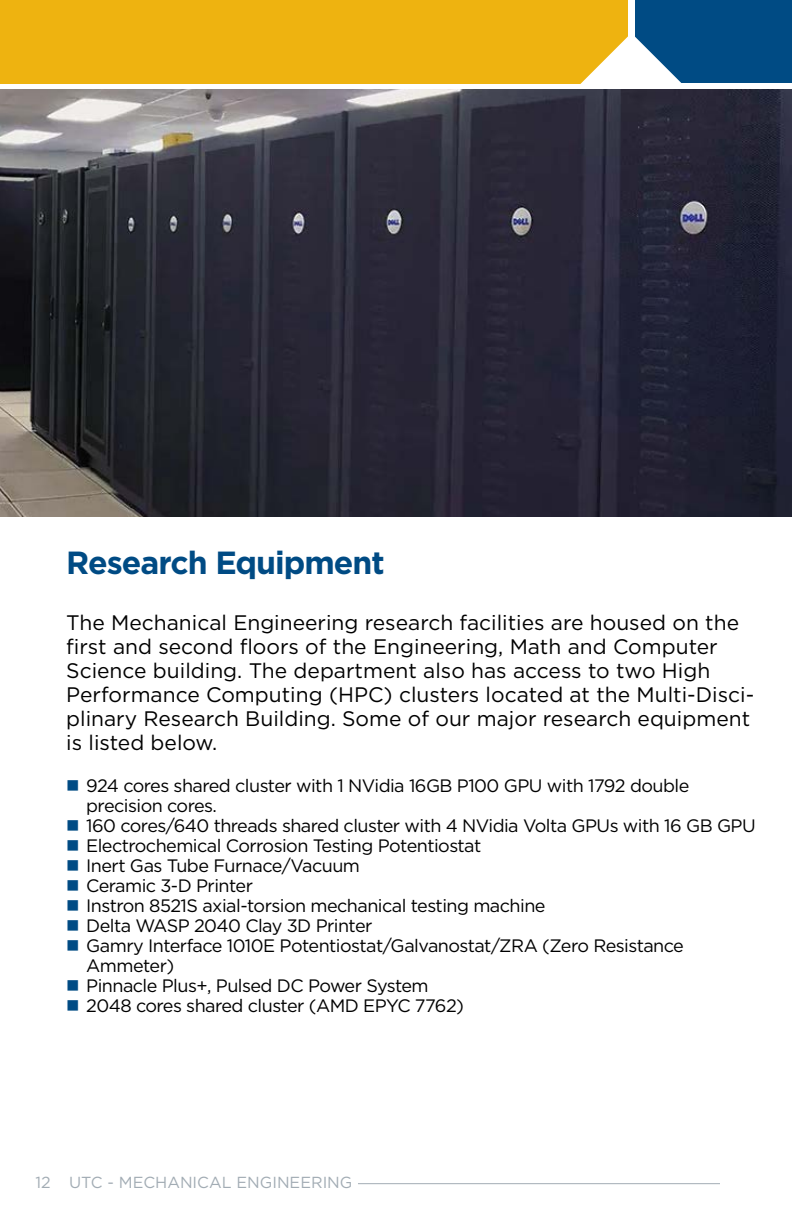
<style>
.page{position:relative;width:792px;height:1224px;background:#fff}
.page>*{position:absolute;margin:0;border:0;box-sizing:border-box;transform-origin:0 0}
.t1{font:700 32px "Gotham";letter-spacing:-.03em;color:#004b84}
.t2{font:21px/24px "Gotham";color:#000}
.t3{font:18px/20px "Gotham";letter-spacing:-.03em;color:#000}
.t4{font:16px "Gotham";color:#a2acb4}
.s1{color:#004b84}
</style>
<div class="page">
<hr style="left:358px;top:1183px;width:362px;height:1px;background:#a2acb4">
<div style="left:0;top:0;width:631px;height:84px;background:#eeb310"></div>
<div style="left:628px;top:0;width:16px;height:89px;background:#fff"></div>
<div style="left:635px;top:0;width:157px;height:83px;background:#004b84"></div>
<svg style="left:580px;top:36px;width:102px;height:48px"></svg>
<img style="left:0;top:89px;width:792px;height:428px">
<h1 class="t1" style="left:66px;top:542px;width:320px">Research Equipment</h1>
<p class="t2" style="left:66px;top:610px;width:690px">The Mechanical Engineering research facilities are housed on the first and second floors of the Engineering, Math and Computer Science building. The department also has access to two High Performance Computing (HPC) clusters located at the Multi-Disci&shy;plinary Research Building. Some of our major research equipment is listed below.</p>
<p class="t3" style="left:86px;top:775px;width:605px;text-indent:-20px"><span class="s1">■</span> 924 cores shared cluster with 1 NVidia 16GB P100 GPU with 1792 double precision cores.</p>
<p class="t3" style="left:66px;top:815px;width:691px"><span class="s1">■</span> 160 cores/640 threads shared cluster with 4 NVidia Volta GPUs with 16 GB GPU</p>
<p class="t3" style="left:66px;top:835px;width:417px"><span class="s1">■</span> Electrochemical Corrosion Testing Potentiostat</p>
<p class="t3" style="left:66px;top:855px;width:295px"><span class="s1">■</span> Inert Gas Tube Furnace/Vacuum</p>
<p class="t3" style="left:66px;top:875px;width:188px"><span class="s1">■</span> Ceramic 3-D Printer</p>
<p class="t3" style="left:66px;top:895px;width:481px"><span class="s1">■</span> Instron 8521S axial-torsion mechanical testing machine</p>
<p class="t3" style="left:66px;top:915px;width:308px"><span class="s1">■</span> Delta WASP 2040 Clay 3D Printer</p>
<p class="t3" style="left:86px;top:935px;width:599px;text-indent:-20px"><span class="s1">■</span> Gamry Interface 1010E Potentiostat/Galvanostat/ZRA (Zero Resistance<br>Ammeter)</p>
<p class="t3" style="left:66px;top:975px;width:364px"><span class="s1">■</span> Pinnacle Plus+, Pulsed DC Power System</p>
<p class="t3" style="left:66px;top:995px;width:399px"><span class="s1">■</span> 2048 cores shared cluster (AMD EPYC 7762)</p>
<p class="t4" style="left:36px;top:1172px;width:318px">12 UTC - MECHANICAL ENGINEERING</p>
</div>
